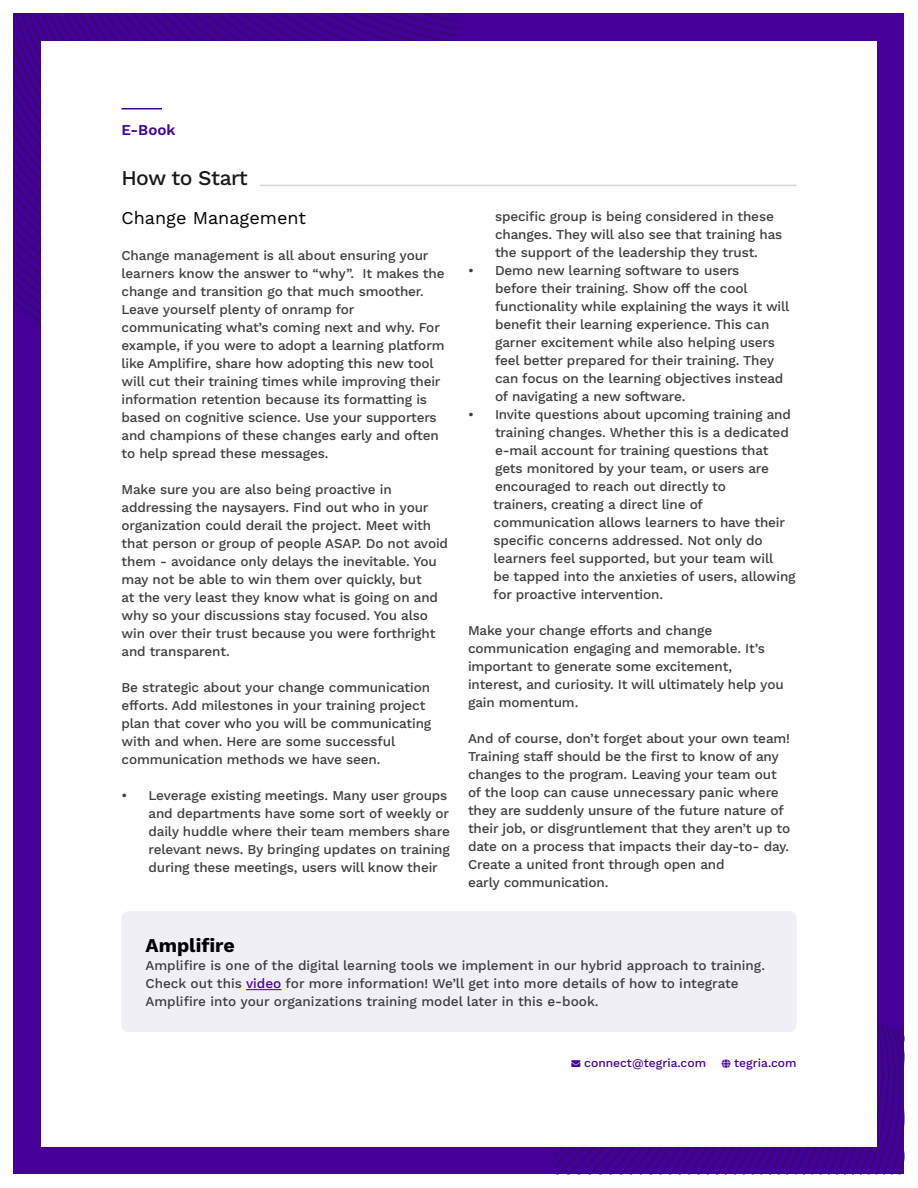
<style>
.page{position:relative;width:918px;height:1188px;background:#fff}
.page>*{position:absolute;margin:0;border:0;box-sizing:border-box;transform-origin:0 0}
.t1{font:500 21px "Work Sans";letter-spacing:-.025em;color:#19191b}
.t2{font:700 19.5px "Work Sans";color:#000}
.t3{font:18px "Work Sans";color:#000}
.t4{font:600 15px "Work Sans";color:#409}
.t5{font:500 13.5px/18px "Work Sans";letter-spacing:-.01em;color:#3b3c3e}
.t6{font:500 12px "Work Sans";color:#409}
.s1{color:#409}
</style>
<div class="page">
<div style="left:14px;top:14px;width:890px;height:1160px;background:#409"></div>
<svg style="left:14px;top:14px;width:444px;height:309px"></svg>
<svg style="left:554px;top:1023px;width:350px;height:151px"></svg>
<div style="left:41px;top:41px;width:836px;height:1106px;background:#fff"></div>
<hr style="left:122px;top:108px;width:40px;height:2px;background:#409">
<hr style="left:260px;top:185px;width:537px;height:1px;background:#d9d9d6">
<div style="left:122px;top:911px;width:674px;height:121px;background:#f1eff6;border-radius:7px"></div>
<hr style="left:246px;top:989px;width:35px;height:1px;background:#409">
<p class="t4" style="left:122px;top:121px;width:56px">E-Book</p>
<p class="t1" style="left:122px;top:166px;width:128px">How to Start</p>
<p class="t3" style="left:122px;top:208px;width:186px">Change Management</p>
<p class="t5" style="left:122px;top:247px;width:325px">Change management is all about ensuring your learners know the answer to “why”. It makes the change and transition go that much smoother.<br>Leave yourself plenty of onramp for</p>
<p class="t5" style="left:122px;top:319px;width:325px">communicating what’s coming next and why. For example, if you were to adopt a learning platform like Amplifire, share how adopting this new tool will cut their training times while improving their information retention because its formatting is based on cognitive science. Use your supporters and champions of these changes early and often to help spread these messages.</p>
<p class="t5" style="left:122px;top:481px;width:272px">Make sure you are also being proactive in</p>
<p class="t5" style="left:122px;top:499px;width:328px">addressing the naysayers. Find out who in your organization could derail the project. Meet with that person or group of people ASAP. Do not avoid them - avoidance only delays the inevitable. You may not be able to win them over quickly, but<br>at the very least they know what is going on and why so your discussions stay focused. You also win over their trust because you were forthright and transparent.</p>
<p class="t5" style="left:122px;top:679px;width:311px">Be strategic about your change communication efforts. Add milestones in your training project plan that cover who you will be communicating with and when. Here are some successful</p>
<p class="t5" style="left:122px;top:751px;width:261px">communication methods we have seen.</p>
<p class="t5" style="left:148px;top:787px;width:303px;text-indent:-27px">• Leverage existing meetings. Many user groups and departments have some sort of weekly or daily huddle where their team members share relevant news. By bringing updates on training during these meetings, users will know their</p>
<p class="t5" style="left:495px;top:208px;width:289px">specific group is being considered in these changes. They will also see that training has the support of the leadership they trust.</p>
<p class="t5" style="left:495px;top:262px;width:296px;text-indent:-27px">• Demo new learning software to users<br>before their training. Show off the cool functionality while explaining the ways it will benefit their learning experience. This can garner excitement while also helping users feel better prepared for their training. They can focus on the learning objectives instead of navigating a new software.</p>
<p class="t5" style="left:495px;top:406px;width:297px;text-indent:-27px">• Invite questions about upcoming training and training changes. Whether this is a dedicated e-mail account for training questions that gets monitored by your team, or users are encouraged to reach out directly to</p>
<p class="t5" style="left:493px;top:496px;width:211px">trainers, creating a direct line of</p>
<p class="t5" style="left:494px;top:514px;width:293px">communication allows learners to have their</p>
<p class="t5" style="left:494px;top:532px;width:271px">specific concerns addressed. Not only do</p>
<p class="t5" style="left:494px;top:550px;width:281px">learners feel supported, but your team will</p>
<p class="t5" style="left:494px;top:568px;width:304px">be tapped into the anxieties of users, allowing</p>
<p class="t5" style="left:493px;top:586px;width:171px">for proactive intervention.</p>
<p class="t5" style="left:468px;top:622px;width:246px">Make your change efforts and change</p>
<p class="t5" style="left:468px;top:640px;width:298px">communication engaging and memorable. It’s important to generate some excitement,</p>
<p class="t5" style="left:468px;top:676px;width:317px">interest, and curiosity. It will ultimately help you gain momentum.</p>
<p class="t5" style="left:468px;top:730px;width:324px">And of course, don’t forget about your own team!<br>Training staff should be the first to know of any changes to the program. Leaving your team out of the loop can cause unnecessary panic where they are suddenly unsure of the future nature of their job, or disgruntlement that they aren’t up to date on a process that impacts their day-to- day.<br>Create a united front through open and</p>
<p class="t5" style="left:468px;top:874px;width:142px">early communication.</p>
<p class="t2" style="left:146px;top:934px;width:91px">Amplifire</p>
<p class="t5" style="left:146px;top:957px;width:621px">Amplifire is one of the digital learning tools we implement in our hybrid approach to training.<br>Check out this <span class="s1">video</span> for more information! We’ll get into more details of how to integrate<br>Amplifire into your organizations training model later in this e-book.</p>
<p class="t6" style="left:571px;top:1055px;width:136px">→ connect@tegria.com</p>
<p class="t6" style="left:734px;top:1055px;width:64px">tegria.com</p>
</div>
